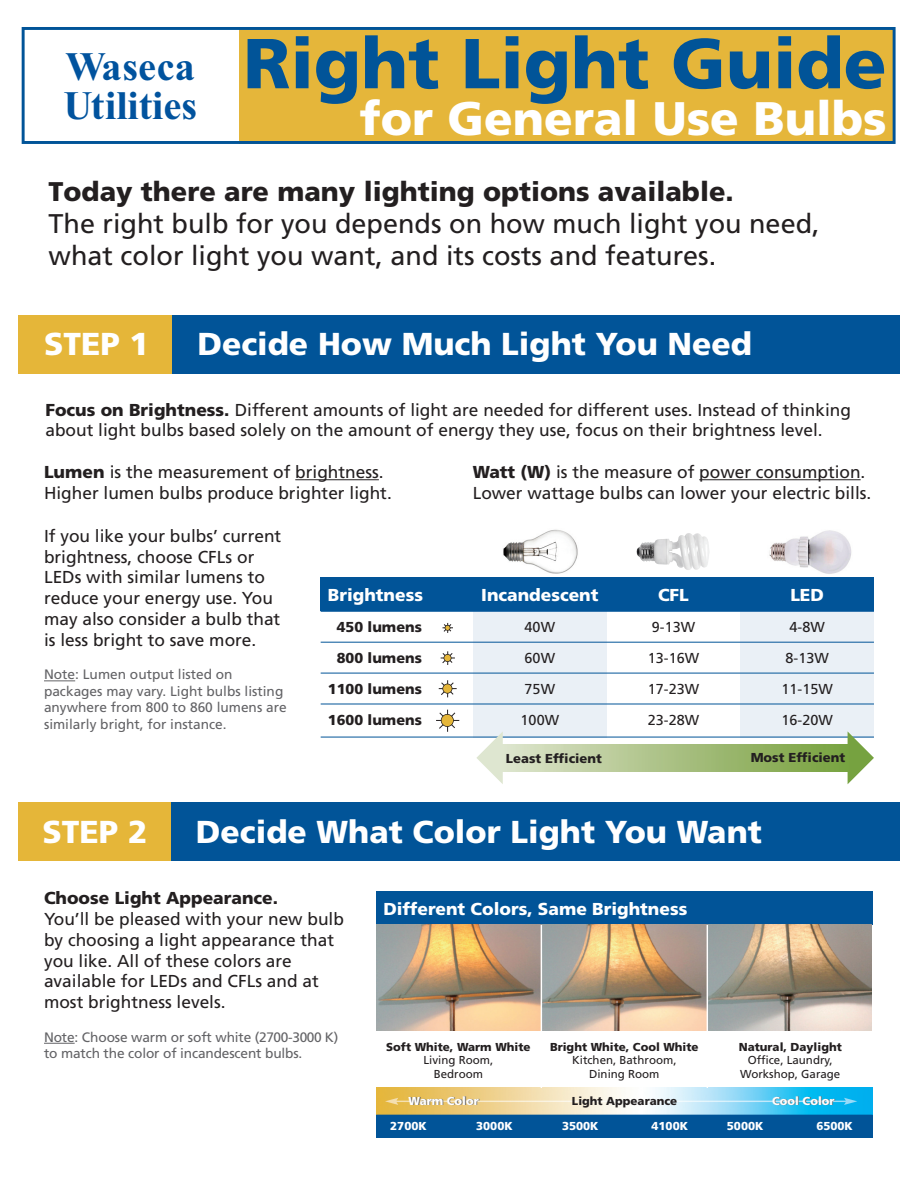
<style>
.page{position:relative;width:918px;height:1188px;background:#fff}
.page>*{position:absolute;margin:0;border:0;box-sizing:border-box;transform-origin:0 0}
.t1{font:900 70.5px "Frutiger LT Std";color:#015498}
.t2{font:900 69.15px "Frutiger LT Std";letter-spacing:-.015em;color:#015498}
.t3{font:900 47.1px "Frutiger LT Std";color:#fff}
.t4{font:900 46.05px "Frutiger LT Std";color:#fff}
.t5{font:700 40.35px/38.7px "Times New Roman";color:#01539e}
.t6{font:900 31.65px "Frutiger LT Std";color:#fff}
.t7{font:27px/32.4px "Frutiger LT Std";color:#231f20}
.t8{font:900 27px "Frutiger LT Std";color:#231f20}
.t9{font:20.1px/24.2px "Frutiger LT Std";color:#231f20}
.t10{font:17.25px/20.7px "Frutiger LT Std";color:#231f20}
.t11{font:900 17.25px "Frutiger LT Std";color:#fff}
.t12{font:900 17.25px "Frutiger LT Std";color:#231f20}
.t13{font:14.4px "Frutiger LT Std";color:#231f20}
.t14{font:900 14.4px "Frutiger LT Std";color:#231f20}
.t15{font:13.65px/16.5px "Frutiger LT Std";color:#636366}
.t16{font:900 12.9px "Frutiger LT Std";color:#231f20}
.t17{font:11.55px/13.8px "Frutiger LT Std";color:#231f20;text-align:center}
.t18{font:900 11.55px "Frutiger LT Std";color:#231f20}
.t19{font:900 11.55px "Frutiger LT Std";color:#fff}
.s1{font-weight:900}
</style>
<div class="page">
<div style="left:239px;top:29px;width:656px;height:115px;background:#e5b63a"></div>
<div style="left:22px;top:27px;width:874px;height:117px;border:3px solid #015498"></div>
<img style="left:18px;top:373px;width:287px;height:1px">
<div style="left:18px;top:315px;width:161px;height:58px;background:#e5b639"></div>
<div style="left:173px;top:315px;width:727px;height:58px;background:#015498"></div>
<hr style="left:44px;top:1043px;width:31px;height:1px;background:#636366">
<div style="left:376px;top:892px;width:497px;height:33px;background:#015498"></div>
<img style="left:376px;top:925px;width:165px;height:106px">
<img style="left:542px;top:925px;width:165px;height:106px">
<svg style="left:708px;top:925px;width:164px;height:106px;background:#aea292"></svg>
<img style="left:376px;top:1088px;width:497px;height:27px">
<div style="left:376px;top:1115px;width:497px;height:22px;background:#015498"></div>
<hr style="left:376px;top:1137px;width:497px;height:1px;background:#015498">
<img style="left:385px;top:1098px;width:472px;height:7px">
<hr style="left:699px;top:479px;width:162px;height:1px;background:#231f20">
<div style="left:321px;top:578px;width:152px;height:33px;background:#015498"></div>
<div style="left:473px;top:578px;width:134px;height:33px;background:#015498"></div>
<div style="left:607px;top:578px;width:133px;height:33px;background:#015498"></div>
<div style="left:740px;top:578px;width:134px;height:33px;background:#015498"></div>
<div style="left:473px;top:611px;width:134px;height:31px;background:#eaf0f6"></div>
<div style="left:740px;top:611px;width:134px;height:31px;background:#eaf0f6"></div>
<div style="left:473px;top:642px;width:134px;height:31px;background:#eaf0f6"></div>
<div style="left:740px;top:642px;width:134px;height:31px;background:#eaf0f6"></div>
<div style="left:473px;top:673px;width:134px;height:31px;background:#eaf0f6"></div>
<div style="left:740px;top:673px;width:134px;height:31px;background:#eaf0f6"></div>
<div style="left:473px;top:704px;width:134px;height:33px;background:#eaf0f6"></div>
<div style="left:740px;top:704px;width:134px;height:33px;background:#eaf0f6"></div>
<hr style="left:321px;top:611px;width:553px;height:1px;background:#015498">
<hr style="left:321px;top:642px;width:553px;height:1px;background:#015498">
<hr style="left:321px;top:673px;width:553px;height:1px;background:#015498">
<hr style="left:321px;top:704px;width:553px;height:1px;background:#015498">
<hr style="left:321px;top:737px;width:553px;height:1px;background:#015498">
<svg style="left:436px;top:710px;width:23px;height:22px"></svg>
<div style="left:441px;top:714px;width:12px;height:13px;background:#e5b639;border-radius:50%"></div>
<div style="left:441px;top:714px;width:13px;height:13px;border:1px solid #231f20;border-radius:50%"></div>
<svg style="left:439px;top:680px;width:18px;height:17px"></svg>
<div style="left:443px;top:684px;width:9px;height:9px;background:#e5b639;border-radius:50%"></div>
<div style="left:442px;top:684px;width:10px;height:10px;border:1px solid #231f20;border-radius:50%"></div>
<svg style="left:441px;top:651px;width:14px;height:14px"></svg>
<div style="left:444px;top:654px;width:7px;height:8px;background:#e5b639;border-radius:50%"></div>
<div style="left:444px;top:654px;width:8px;height:8px;border:1px solid #231f20;border-radius:50%"></div>
<svg style="left:443px;top:623px;width:10px;height:10px"></svg>
<svg style="left:476px;top:732px;width:27px;height:52px"></svg>
<svg style="left:848px;top:732px;width:26px;height:52px"></svg>
<div style="left:502px;top:744px;width:346px;height:28px;background:linear-gradient(to right,#dde3cc,#77a03d)"></div>
<hr style="left:295px;top:479px;width:84px;height:1px;background:#231f20">
<hr style="left:44px;top:681px;width:31px;height:1px;background:#636366">
<img style="left:769px;top:530px;width:83px;height:44px">
<img style="left:636px;top:533px;width:73px;height:37px">
<img style="left:503px;top:529px;width:75px;height:45px">
<div style="left:18px;top:803px;width:159px;height:58px;background:#e5b639"></div>
<div style="left:171px;top:803px;width:729px;height:58px;background:#015498"></div>
<h3 class="t5" style="left:63px;top:51px;width:135px">Waseca<br>Utilities</h3>
<h1 class="t1" style="left:243px;top:21px;width:645px">Right Light Guide</h1>
<h2 class="t2" style="left:260px;top:34px;width:616px">Right Light Guide</h2>
<h3 class="t4" style="left:358px;top:110px;width:518px">for General Use Bulbs</h3>
<h3 class="t3" style="left:360px;top:90px;width:528px">for General Use Bulbs</h3>
<h3 class="t8" style="left:49px;top:175px;width:687px">Today there are many lighting options available.</h3>
<h3 class="t7" style="left:49px;top:208px;width:773px">The right bulb for you depends on how much light you need, what color light you want, and its costs and features.</h3>
<p class="t9" style="left:264px;top:222px;width:578px">The right bulb for you depends on how much light you need, what color light you want, and its costs and features.</p>
<h3 class="t6" style="left:44px;top:325px;width:106px">STEP 1</h3>
<h3 class="t6" style="left:197px;top:325px;width:556px">Decide How Much Light You Need</h3>
<p class="t10" style="left:45px;top:399px;width:807px"><span class="s1">Focus on Brightness.</span> Different amounts of light are needed for different uses. Instead of thinking about light bulbs based solely on the amount of energy they use, focus on their brightness level.</p>
<p class="t10" style="left:473px;top:462px;width:400px"><span class="s1">Watt (W)</span> is the measure of power consumption.<br>Lower wattage bulbs can lower your electric bills.</p>
<p class="t10" style="left:44px;top:462px;width:349px"><span class="s1">Lumen</span> is the measurement of brightness.<br>Higher lumen bulbs produce brighter light.</p>
<p class="t10" style="left:44px;top:526px;width:239px">If you like your bulbs’ current brightness, choose CFLs or<br>LEDs with similar lumens to reduce your energy use. You may also consider a bulb that is less bright to save more.</p>
<p class="t15" style="left:44px;top:666px;width:244px">Note: Lumen output listed on packages may vary. Light bulbs listing anywhere from 800 to 860 lumens are similarly bright, for instance.</p>
<p class="t11" style="left:328px;top:584px;width:97px">Brightness</p>
<p class="t11" style="left:481px;top:584px;width:119px">Incandescent</p>
<p class="t11" style="left:658px;top:584px;width:32px">CFL</p>
<p class="t11" style="left:790px;top:584px;width:35px">LED</p>
<p class="t14" style="left:337px;top:619px;width:87px">450 lumens</p>
<p class="t13" style="left:525px;top:619px;width:32px">40W</p>
<p class="t13" style="left:652px;top:619px;width:45px">9-13W</p>
<p class="t13" style="left:790px;top:619px;width:37px">4-8W</p>
<p class="t14" style="left:337px;top:650px;width:87px">800 lumens</p>
<p class="t13" style="left:525px;top:650px;width:32px">60W</p>
<p class="t13" style="left:648px;top:650px;width:53px">13-16W</p>
<p class="t13" style="left:786px;top:650px;width:45px">8-13W</p>
<p class="t14" style="left:328px;top:680px;width:96px">1100 lumens</p>
<p class="t13" style="left:525px;top:681px;width:32px">75W</p>
<p class="t13" style="left:648px;top:681px;width:53px">17-23W</p>
<p class="t13" style="left:782px;top:681px;width:53px">11-15W</p>
<p class="t14" style="left:328px;top:711px;width:96px">1600 lumens</p>
<p class="t13" style="left:521px;top:712px;width:40px">100W</p>
<p class="t13" style="left:648px;top:712px;width:53px">23-28W</p>
<p class="t13" style="left:782px;top:712px;width:53px">16-20W</p>
<p class="t16" style="left:506px;top:750px;width:97px">Least Efficient</p>
<p class="t16" style="left:751px;top:750px;width:96px">Most Efficient</p>
<h3 class="t6" style="left:43px;top:812px;width:106px">STEP 2</h3>
<h3 class="t6" style="left:196px;top:812px;width:567px">Decide What Color Light You Want</h3>
<p class="t12" style="left:44px;top:888px;width:236px">Choose Light Appearance.</p>
<p class="t10" style="left:44px;top:909px;width:301px">You’ll be pleased with your new bulb by choosing a light appearance that you like. All of these colors are available for LEDs and CFLs and at most brightness levels.</p>
<p class="t15" style="left:44px;top:1029px;width:296px">Note: Choose warm or soft white (2700-3000 K) to match the color of incandescent bulbs.</p>
<p class="t11" style="left:383px;top:898px;width:305px">Different Colors, Same Brightness</p>
<p class="t18" style="left:386px;top:1040px;width:146px">Soft White, Warm White</p>
<p class="t17" style="left:423px;top:1054px;width:71px">Living Room,<br>Bedroom</p>
<p class="t18" style="left:550px;top:1040px;width:150px">Bright White, Cool White</p>
<p class="t17" style="left:572px;top:1054px;width:106px">Kitchen, Bathroom,<br>Dining Room</p>
<p class="t18" style="left:739px;top:1040px;width:105px">Natural, Daylight</p>
<p class="t17" style="left:740px;top:1054px;width:102px">Office, Laundry,<br>Workshop, Garage</p>
<p class="t19" style="left:409px;top:1094px;width:72px">Warm Color</p>
<p class="t19" style="left:772px;top:1094px;width:64px">Cool Color</p>
<p class="t18" style="left:572px;top:1094px;width:107px">Light Appearance</p>
<p class="t19" style="left:390px;top:1119px;width:38px">2700K</p>
<p class="t19" style="left:476px;top:1119px;width:38px">3000K</p>
<p class="t19" style="left:562px;top:1119px;width:38px">3500K</p>
<p class="t19" style="left:652px;top:1119px;width:38px">4100K</p>
<p class="t19" style="left:727px;top:1119px;width:38px">5000K</p>
<p class="t19" style="left:816px;top:1119px;width:38px">6500K</p>
</div>
